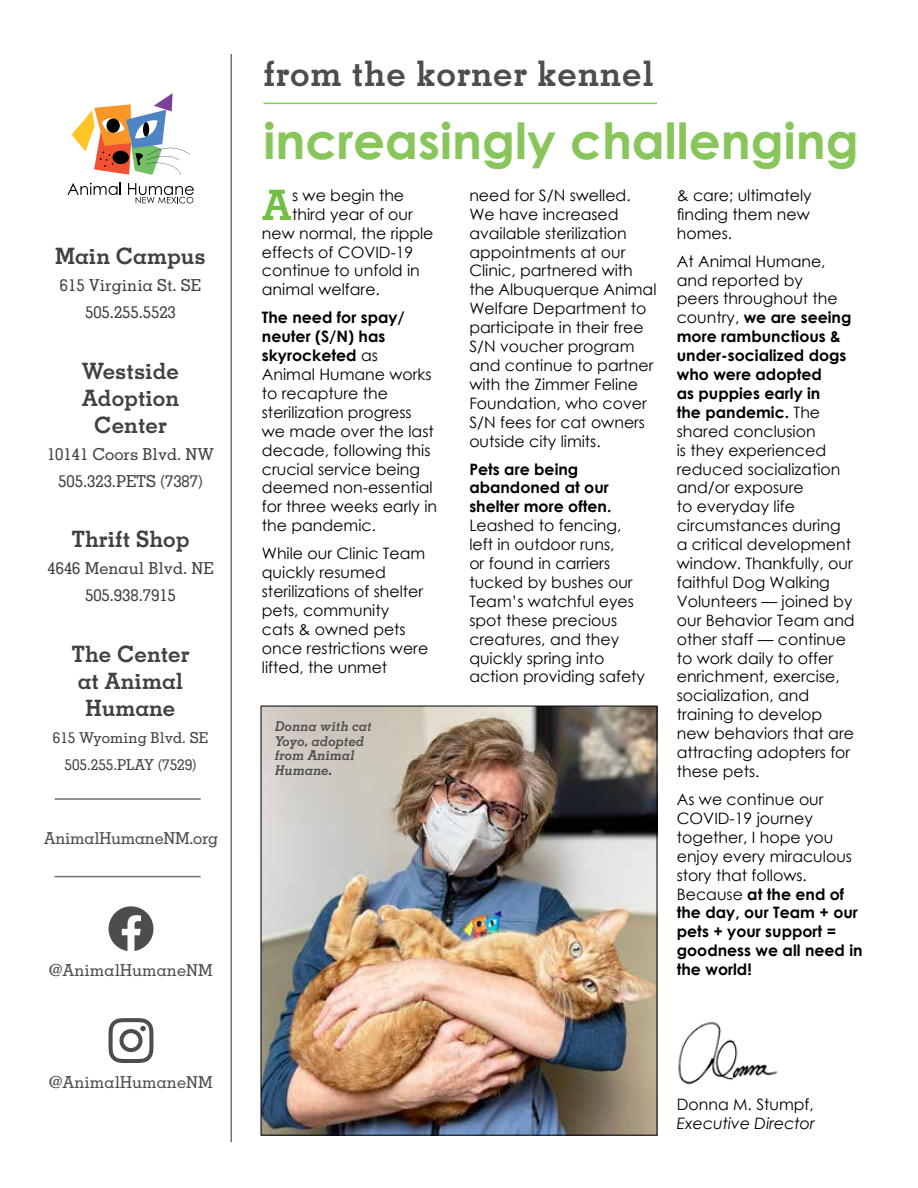
<style>
.page{position:relative;width:918px;height:1188px;background:#fff}
.page>*{position:absolute;margin:0;border:0;box-sizing:border-box;transform-origin:0 0}
.t1{font:700 49.95px "Century Gothic";color:#88c65b}
.t2{font:700 42px "Memphis LT Std";color:#72bf44}
.t3{font:700 35.1px "Memphis LT Std";letter-spacing:.02em;color:#4d4d4f}
.t4{font:700 22.5px/27px "Memphis LT Std";color:#414042;text-align:center}
.t5{font:500 16.5px/27px "Memphis LT Std";color:#414042;text-align:center}
.t6{font:500 16.5px "Memphis LT Std";color:#4d4d4f}
.t7{font:500 16.5px "Memphis LT Std";letter-spacing:-.02em;color:#4d4d4f}
.t8{font:15.75px/18.9px "Century Gothic";color:#000}
.t9{font:700 15.75px/18.9px "Century Gothic";color:#000}
.t10{font:italic 15.75px "Century Gothic";color:#000}
.t11{font:500 15px/27px "Memphis LT Std";color:#414042;text-align:center}
.t12{font:italic 700 13.5px/14.9px "Memphis LT Std";color:#4d4d4f}
.s1{font-weight:700}
</style>
<div class="page">
<svg style="left:67px;top:183px;width:54px;height:12px"></svg>
<svg style="left:128px;top:183px;width:66px;height:20px"></svg>
<svg style="left:72px;top:93px;width:118px;height:82px"></svg>
<hr style="left:231px;top:54px;width:1px;height:1088px;background:#6d6e71">
<hr style="left:55px;top:798px;width:146px;height:2px;background:#6d6e71">
<hr style="left:55px;top:876px;width:146px;height:1px;background:#6d6e71">
<svg style="left:109px;top:906px;width:44px;height:45px"></svg>
<svg style="left:109px;top:1018px;width:44px;height:45px"></svg>
<hr style="left:264px;top:103px;width:393px;height:1px;background:#88c65b">
<img style="left:678px;top:1022px;width:100px;height:63px">
<img style="left:263px;top:708px;width:392px;height:426px">
<h3 class="t4" style="left:55px;top:242px;width:152px">Main Campus</h3>
<p class="t5" style="left:60px;top:272px;width:143px">615 Virginia St. SE<br>505.255.5523</p>
<h3 class="t4" style="left:82px;top:357px;width:99px">Westside<br>Adoption<br>Center</h3>
<p class="t5" style="left:47px;top:440px;width:168px">10141 Coors Blvd. NW<br>505.323.PETS (7387)</p>
<h3 class="t4" style="left:71px;top:526px;width:120px">Thrift Shop</h3>
<p class="t5" style="left:48px;top:555px;width:167px">4646 Menaul Blvd. NE<br>505.938.7915</p>
<h3 class="t4" style="left:71px;top:640px;width:120px">The Center at Animal<br>Humane</h3>
<p class="t11" style="left:53px;top:724px;width:157px">615 Wyoming Blvd. SE<br>505.255.PLAY (7529)</p>
<p class="t7" style="left:44px;top:828px;width:176px">AnimalHumaneNM.org</p>
<p class="t6" style="left:49px;top:960px;width:165px">@AnimalHumaneNM</p>
<p class="t6" style="left:49px;top:1072px;width:165px">@AnimalHumaneNM</p>
<h3 class="t3" style="left:263px;top:51px;width:392px">from the korner kennel</h3>
<h1 class="t1" style="left:263px;top:103px;width:597px">increasingly challenging</h1>
<h2 class="t2" style="left:262px;top:178px;width:32px">A</h2>
<p class="t8" style="left:292px;top:185px;width:114px">s we begin the</p>
<p class="t8" style="left:292px;top:204px;width:122px">third year of our</p>
<p class="t8" style="left:262px;top:223px;width:173px">new normal, the ripple</p>
<p class="t8" style="left:262px;top:242px;width:153px">effects of COVID-19</p>
<p class="t8" style="left:262px;top:261px;width:159px">continue to unfold in</p>
<p class="t8" style="left:262px;top:280px;width:120px">animal welfare.</p>
<p class="t8" style="left:262px;top:308px;width:177px"><span class="s1">The need for spay/ neuter (S/N) has skyrocketed</span> as<br>Animal Humane works to recapture the sterilization progress we made over the last decade, following this crucial service being deemed non-essential for three weeks early in the pandemic.</p>
<p class="t8" style="left:262px;top:544px;width:168px">While our Clinic Team quickly resumed sterilizations of shelter pets, community<br>cats &amp; owned pets once restrictions were lifted, the unmet</p>
<p class="t12" style="left:275px;top:718px;width:98px">Donna with cat<br>Yoyo, adopted from Animal<br>Humane.</p>
<p class="t8" style="left:469px;top:185px;width:189px">need for S/N swelled.<br>We have increased available sterilization appointments at our<br>Clinic, partnered with the Albuquerque Animal<br>Welfare Department to participate in their free<br>S/N voucher program and continue to partner with the Zimmer Feline<br>Foundation, who cover<br>S/N fees for cat owners outside city limits.</p>
<p class="t9" style="left:469px;top:459px;width:144px">Pets are being abandoned at our shelter more often.</p>
<p class="t8" style="left:469px;top:516px;width:177px">Leashed to fencing, left in outdoor runs,<br>or found in carriers tucked by bushes our<br>Team’s watchful eyes spot these precious creatures, and they quickly spring into action providing safety</p>
<p class="t8" style="left:677px;top:185px;width:136px;text-align:justify">&amp; care; ultimately finding them new homes.</p>
<p class="t8" style="left:677px;top:251px;width:179px">At Animal Humane, and reported by<br>peers throughout the country, <span class="s1">we are seeing more rambunctious &amp; under-socialized dogs who were adopted<br>as puppies early in<br>the pandemic.</span> The shared conclusion<br>is they experienced reduced socialization and/or exposure<br>to everyday life circumstances during a critical development window. Thankfully, our faithful Dog Walking<br>Volunteers — joined by our Behavior Team and other staff — continue to work daily to offer enrichment, exercise, socialization, and training to develop new behaviors that are attracting adopters for these pets.</p>
<p class="t8" style="left:677px;top:790px;width:187px">As we continue our<br>COVID-19 journey together, I hope you enjoy every miraculous story that follows.<br>Because <span class="s1">at the end of the day, our Team + our pets + your support = goodness we all need in the world!</span></p>
<p class="t8" style="left:677px;top:1095px;width:139px">Donna M. Stumpf,</p>
<p class="t10" style="left:677px;top:1112px;width:140px">Executive Director</p>
</div>
